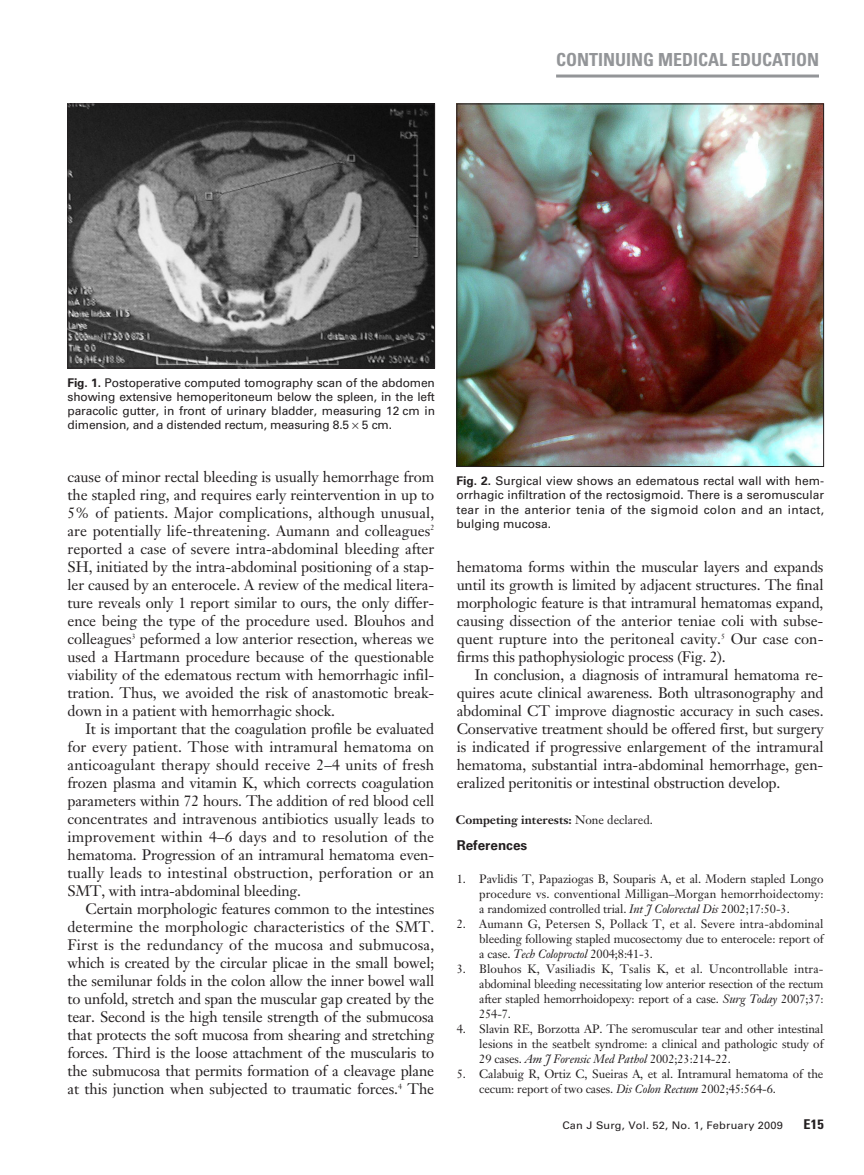
<style>
.page{position:relative;width:864px;height:1175px;background:#fff}
.page>*{position:absolute;margin:0;border:0;box-sizing:border-box;transform-origin:0 0}
.t1{font:700 condensed 18px "Univers";color:#939598}
.t2{font:15px/18px "Janson Text";letter-spacing:-.005em;color:#231f20;text-align:justify}
.t3{font:700 13.5px "Univers";color:#231f20}
.t4{font:700 condensed 13.5px "Univers";color:#231f20;scale:1.05 1}
.t5{font:12px/15px "Janson Text";letter-spacing:-.01em;color:#231f20;text-align:justify}
.t6{font:12px/14.2px "Univers";letter-spacing:-.005em;color:#231f20;text-align:justify}
.t7{font:700 12px "Janson Text";color:#231f20}
.t8{font:10.5px "Univers";letter-spacing:.015em;color:#231f20;scale:1.05 1}
.s1{font-weight:700}
.s2{font-weight:400}
.s3{font-style:italic}
</style>
<div class="page">
<hr style="left:556px;top:74px;width:263px;height:3px;background:#939598">
<img style="left:70px;top:106px;width:363px;height:260px">
<div style="left:68px;top:104px;width:367px;height:264px;border:1px solid #231f20"></div>
<img style="left:458px;top:106px;width:364px;height:359px">
<div style="left:456px;top:104px;width:368px;height:363px;border:1px solid #231f20"></div>
<p class="t1" style="left:556px;top:52px;width:264px">CONTINUING MEDICAL EDUCATION</p>
<p class="t6" style="left:68px;top:376px;width:369px"><span class="s1">Fig. 1.</span> Postoperative computed tomography scan of the abdomen showing extensive hemoperitoneum below the spleen, in the left paracolic gutter, in front of urinary bladder, measuring 12 cm in dimension, and a distended rectum, measuring 8.5 5 cm.</p>
<p class="t2" style="left:67px;top:469px;width:368px">cause of minor rectal bleeding is usually hemorrhage from the stapled ring, and requires early reintervention in up to 5% of patients. Major complications, although unusual, are potentially life-threatening. Aumann and colleagues<sup>2 </sup>reported a case of severe intra-abdominal bleeding after SH, initiated by the intra-abdominal positioning of a stap&shy;ler caused by an enterocele. A review of the medical litera&shy;ture reveals only 1 report similar to ours, the only differ&shy;ence being the type of the procedure used. Blouhos and colleagues<sup>3</sup> peformed a low anterior resection, whereas we used a Hartmann procedure because of the questionable viability of the edematous rectum with hemorrhagic infil&shy;tration. Thus, we avoided the risk of anastomotic break&shy;down in a patient with hemorrhagic shock.</p>
<p class="t2" style="left:67px;top:721px;width:368px;text-indent:18px">It is important that the coagulation profile be evaluated for every patient. Those with intramural hematoma on anticoagulant therapy should receive 2–4 units of fresh frozen plasma and vitamin K, which corrects coagulation parameters within 72 hours. The addition of red blood cell concentrates and intravenous antibiotics usually leads to improvement within 4–6 days and to resolution of the hematoma. Progression of an intramural hematoma even&shy;tually leads to intestinal obstruction, perforation or an SMT, with intra-abdominal bleeding.</p>
<p class="t2" style="left:67px;top:901px;width:368px;text-indent:18px">Certain morphologic features common to the intestines determine the morphologic characteristics of the SMT.<br>First is the redundancy of the mucosa and submucosa, which is created by the circular plicae in the small bowel; the semilunar folds in the colon allow the inner bowel wall to unfold, stretch and span the muscular gap created by the tear. Second is the high tensile strength of the submucosa that protects the soft mucosa from shearing and stretching forces. Third is the loose attachment of the muscularis to the submucosa that permits formation of a cleavage plane at this junction when subjected to traumatic forces.<sup>4</sup> The</p>
<p class="t6" style="left:456px;top:475px;width:369px"><span class="s1">Fig. 2.</span> Surgical view shows an edematous rectal wall with hem&shy;orrhagic infiltration of the rectosigmoid. There is a seromuscular tear in the anterior tenia of the sigmoid colon and an intact, bulging mucosa.</p>
<p class="t2" style="left:457px;top:559px;width:368px">hematoma forms within the muscular layers and expands until its growth is limited by adjacent structures. The final morphologic feature is that intramural hematomas expand, causing dissection of the anterior teniae coli with subse&shy;quent rupture into the peritoneal cavity.<sup>5</sup> Our case con&shy;firms this pathophysiologic process (Fig. 2).</p>
<p class="t2" style="left:457px;top:667px;width:368px;text-indent:18px">In conclusion, a diagnosis of intramural hematoma re&shy;quires acute clinical awareness. Both ultrasonography and abdominal CT improve diagnostic accuracy in such cases.<br>Conservative treatment should be offered first, but surgery is indicated if progressive enlargement of the intramural hematoma, substantial intra-abdominal hemorrhage, gen&shy;eralized peritonitis or intestinal obstruction develop.</p>
<p class="t7" style="left:456px;top:814px;width:199px">Competing interests: <span class="s2">None declared.</span></p>
<p class="t3" style="left:457px;top:840px;width:72px">References</p>
<p class="t5" style="left:479px;top:872px;width:346px;text-indent:-22px">1. Pavlidis T, Papaziogas B, Souparis A, et al. Modern stapled Longo procedure vs. conventional Milligan–Morgan hemorrhoidectomy: a randomized controlled trial. <span class="s3">Int J Colorectal Dis</span> 2002;17:50-3.</p>
<p class="t5" style="left:479px;top:917px;width:346px;text-indent:-22px">2. Aumann G, Petersen S, Pollack T, et al. Severe intra-abdominal bleeding following stapled mucosectomy due to enterocele: report of a case. <span class="s3">Tech Coloproctol</span> 2004;8:41-3.</p>
<p class="t5" style="left:479px;top:962px;width:346px;text-indent:-22px">3. Blouhos K, Vasiliadis K, Tsalis K, et al. Uncontrollable intra&shy;abdominal bleeding necessitating low anterior resection of the rectum after stapled hemorrhoidopexy: report of a case. <span class="s3">Surg Today</span> 2007;37:<br>254-7.</p>
<p class="t5" style="left:479px;top:1022px;width:346px;text-indent:-22px">4. Slavin RE, Borzotta AP. The seromuscular tear and other intestinal lesions in the seatbelt syndrome: a clinical and pathologic study of 29 cases. <span class="s3">Am J Forensic Med Pathol</span> 2002;23:214-22.</p>
<p class="t5" style="left:479px;top:1067px;width:346px;text-indent:-22px">5. Calabuig R, Ortiz C, Sueiras A, et al. Intramural hematoma of the cecum: report of two cases. <span class="s3">Dis Colon Rectum</span> 2002;45:564-6.</p>
<p class="t8" style="left:562px;top:1121px;width:212px">Can J Surg, Vol. 52, No. 1, February 2009</p>
<p class="t4" style="left:804px;top:1119px;width:21px">E15</p>
</div>
